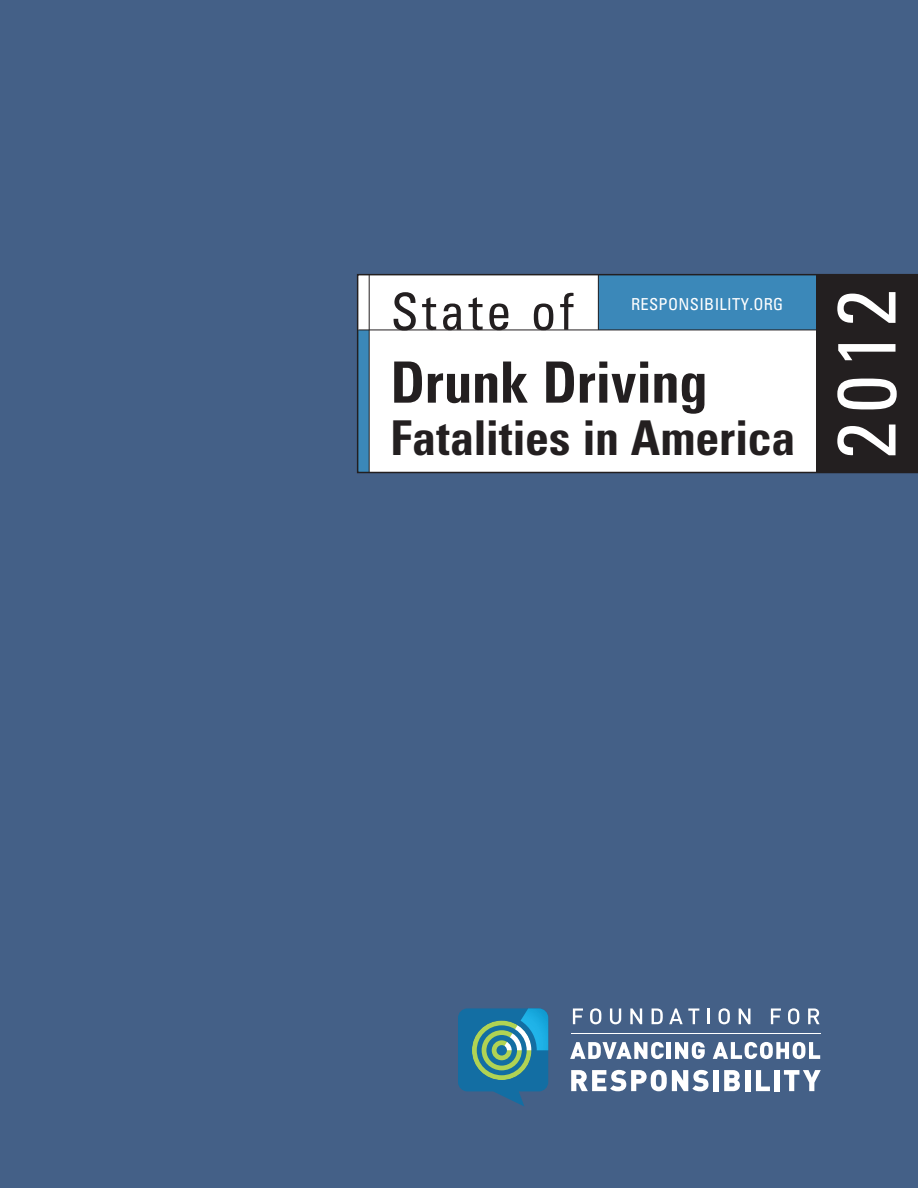
<style>
.page{position:relative;width:918px;height:1188px;background:#446087}
.page>*{position:absolute;margin:0;border:0;box-sizing:border-box;transform-origin:0 0}
.t1{font:condensed 82.5px "Univers LT Std";color:#fff}
.t2{font:700 condensed 57px "Univers LT Std";letter-spacing:-.005em;color:#231f20}
.t3{font:condensed 51px "Univers LT Std";letter-spacing:.065em;color:#231f20}
.t4{font:700 condensed 48px "Univers LT Std";color:#231f20}
.t5{font:condensed 16.5px "Univers LT Std";letter-spacing:.02em;color:#fff}
</style>
<div class="page">
<svg style="left:458px;top:1008px;width:90px;height:98px;background:#38849a"></svg>
<hr style="left:571px;top:1033px;width:250px;height:1px;background:#fff">
<svg style="left:573px;top:1008px;width:10px;height:16px"></svg>
<svg style="left:590px;top:1008px;width:11px;height:16px"></svg>
<svg style="left:610px;top:1008px;width:11px;height:16px"></svg>
<svg style="left:630px;top:1008px;width:12px;height:16px"></svg>
<svg style="left:652px;top:1008px;width:11px;height:16px"></svg>
<svg style="left:669px;top:1008px;width:30px;height:16px"></svg>
<hr style="left:707px;top:1008px;width:3px;height:16px;background:#fff">
<svg style="left:719px;top:1008px;width:11px;height:16px"></svg>
<svg style="left:739px;top:1008px;width:11px;height:16px"></svg>
<svg style="left:771px;top:1008px;width:10px;height:16px"></svg>
<svg style="left:788px;top:1008px;width:11px;height:16px"></svg>
<svg style="left:808px;top:1008px;width:12px;height:16px"></svg>
<svg style="left:570px;top:1042px;width:94px;height:17px"></svg>
<hr style="left:667px;top:1042px;width:4px;height:17px;background:#fff">
<svg style="left:675px;top:1042px;width:30px;height:17px"></svg>
<svg style="left:713px;top:1042px;width:107px;height:17px"></svg>
<svg style="left:571px;top:1070px;width:138px;height:21px"></svg>
<div style="left:713px;top:1070px;width:5px;height:21px;background:#fff"></div>
<svg style="left:724px;top:1070px;width:16px;height:21px"></svg>
<div style="left:745px;top:1070px;width:5px;height:21px;background:#fff"></div>
<svg style="left:756px;top:1070px;width:14px;height:21px"></svg>
<div style="left:774px;top:1070px;width:6px;height:21px;background:#fff"></div>
<svg style="left:784px;top:1070px;width:37px;height:21px"></svg>
<svg style="left:357px;top:274px;width:561px;height:199px;background:#bbc4ca"></svg>
<hr style="left:369px;top:274px;width:1px;height:199px;background:#231f20">
<hr style="left:358px;top:330px;width:508px;height:1px;background:#231f20">
<hr style="left:598px;top:275px;width:1px;height:55px;background:#231f20">
<p class="t3" style="left:390px;top:279px;width:185px">State of</p>
<p class="t5" style="left:631px;top:294px;width:154px">RESPONSIBILITY.ORG</p>
<p class="t2" style="left:390px;top:347px;width:319px">Drunk Driving</p>
<p class="t4" style="left:390px;top:409px;width:407px">Fatalities in America</p>
<h1 class="t1" style="left:814px;top:459px;width:171px;rotate:-90deg">2012</h1>
</div>
